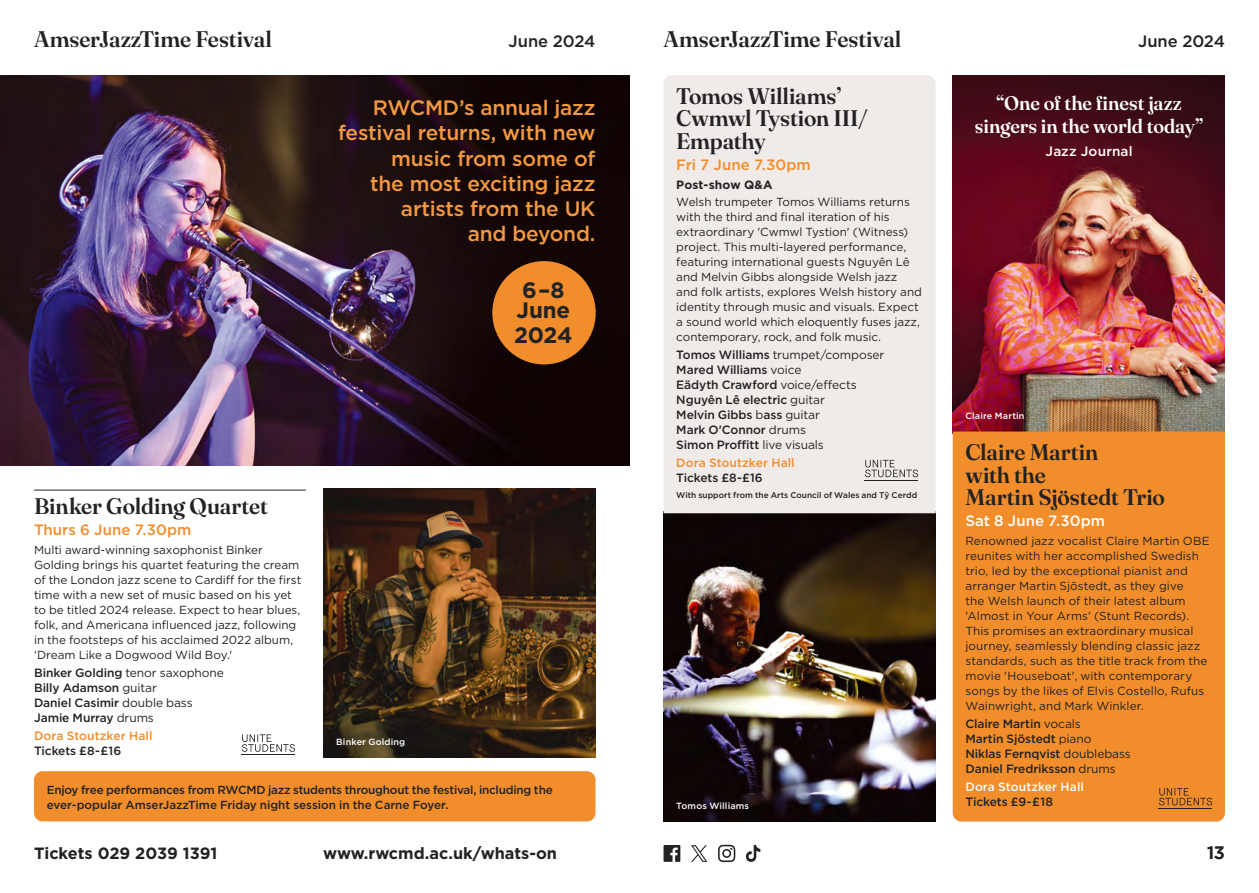
<style>
.page{position:relative;width:1259px;height:893px;background:#fff}
.page>*{position:absolute;margin:0;border:0;box-sizing:border-box;transform-origin:0 0}
.Heading{font:600 22.5px/22.5px "Fraunces 72 pt";letter-spacing:-.005em;color:#222225}
.Paragraph{font:700 22.35px/20.4px "Gotham";letter-spacing:-.01em;color:#222225}
.Intro_Para{font:500 20.85px/25px "Gotham";letter-spacing:-.01em;color:#f29941;text-align:right}
.Heading-2{font:600 19.65px/22.5px "Fraunces 72 pt";letter-spacing:-.01em;color:#fff;text-align:center}
.t1{font:500 17.85px "Gotham";color:#222225}
.t2{font:500 16.5px "Gotham";letter-spacing:-.005em;color:#222225}
.t3{font:700 16.35px "Gotham";color:#222225}
.Subheading{font:500 15px "Gotham";color:#f18d2b}
.Subheading-2{font:500 15px "Gotham";color:#fff}
.Heading-3{font:500 13.65px "Gotham";letter-spacing:.015em;color:#fff}
.Paragraph-2{font:500 12px "Gotham";letter-spacing:-.01em;color:#222225}
.Paragraph-3{font:12px "Gotham";letter-spacing:-.005em;color:#222225}
.Numbered_List_2{font:500 12px "Gotham";letter-spacing:-.01em;color:#222225}
.Numbered_List_1{font:500 12px "Gotham";letter-spacing:.005em;color:#f18d2b}
.Numbered_List_1-2{font:500 12px "Gotham";letter-spacing:.005em;color:#fff}
.Paragraph-4{font:700 12px "Gotham";letter-spacing:.005em;color:#222225}
.Paragraph-5{font:11.7px/15px "Gotham";color:#222225}
.Paragraph-6{font:500 11.7px/15px "Gotham";letter-spacing:-.02em;color:#222225}
.Paragraph-7{font:500 9px "Gotham";letter-spacing:.015em;color:#fff}
.Sign_Off{font:500 8.25px "Gotham";letter-spacing:.005em;color:#222225}
.s1{font-weight:500}
.s2{font-weight:400}
</style>
<div class="page">
<img style="left:663px;top:513px;width:272px;height:308px">
<img style="left:0;top:76px;width:629px;height:390px">
<div style="left:34px;top:771px;width:561px;height:50px;background:#f18d2b;border-radius:9px"></div>
<img style="left:952px;top:76px;width:273px;height:355px">
<svg style="left:663px;top:845px;width:17px;height:17px"></svg>
<svg style="left:718px;top:845px;width:17px;height:17px"></svg>
<svg style="left:746px;top:845px;width:14px;height:17px"></svg>
<svg style="left:691px;top:845px;width:16px;height:17px"></svg>
<hr style="left:34px;top:490px;width:272px;height:1px;background:#222225">
<img style="left:323px;top:489px;width:273px;height:268px">
<div style="left:663px;top:75px;width:272px;height:438px;background:#f0ebe8"></div>
<div style="left:952px;top:431px;width:273px;height:390px;background:#f18d2b"></div>
<div style="left:492px;top:261px;width:104px;height:103px;background:#f18d2b;border-radius:50%"></div>
<svg style="left:242px;top:734px;width:53px;height:18px"></svg>
<hr style="left:242px;top:754px;width:53px;height:1px;background:#222225">
<svg style="left:865px;top:460px;width:53px;height:17px"></svg>
<hr style="left:864px;top:480px;width:54px;height:1px;background:#222225">
<svg style="left:1159px;top:788px;width:53px;height:17px"></svg>
<hr style="left:1158px;top:808px;width:54px;height:1px;background:#222225">
<p class="Heading" style="left:34px;top:26px;width:239px">AmserJazzTime Festival</p>
<p class="t2" style="left:508px;top:30px;width:88px">June 2024</p>
<p class="Heading" style="left:663px;top:26px;width:239px">AmserJazzTime Festival</p>
<p class="t2" style="left:1138px;top:30px;width:88px">June 2024</p>
<p class="Heading" style="left:676px;top:83px;width:193px">Tomos Williamsʼ<br>Cwmwl Tystion III/<br>Empathy</p>
<p class="Subheading" style="left:676px;top:155px;width:136px">Fri 7 June 7.30pm</p>
<p class="Paragraph-4" style="left:676px;top:177px;width:98px">Post-show Q&amp;A</p>
<p class="Paragraph-5" style="left:676px;top:194px;width:247px">Welsh trumpeter Tomos Williams returns with the third and final iteration of his extraordinary 'Cwmwl Tystion' (Witness) project. This multi-layered performance, featuring international guests Nguyên Lê and Melvin Gibbs alongside Welsh jazz and folk artists, explores Welsh history and identity through music and visuals. Expect a sound world which eloquently fuses jazz, contemporary, rock, and folk music.</p>
<p class="Paragraph-3" style="left:676px;top:347px;width:210px"><span class="s1">Tomos Williams</span> trumpet/composer</p>
<p class="Paragraph-2" style="left:676px;top:362px;width:127px">Mared Williams <span class="s2">voice</span></p>
<p class="Paragraph-2" style="left:676px;top:377px;width:182px">Eädyth Crawford <span class="s2">voice/effects</span></p>
<p class="Paragraph-2" style="left:676px;top:392px;width:150px">Nguyên Lê electric <span class="s2">guitar</span></p>
<p class="Paragraph-2" style="left:676px;top:407px;width:145px">Melvin Gibbs <span class="s2">b</span>ass <span class="s2">guitar</span></p>
<p class="Paragraph-2" style="left:676px;top:422px;width:131px">Mark O'Connor <span class="s2">drums</span></p>
<p class="Paragraph-2" style="left:676px;top:437px;width:149px">Simon Proffitt <span class="s2">live visuals</span></p>
<p class="Numbered_List_1" style="left:676px;top:455px;width:120px">Dora Stoutzker Hall</p>
<p class="Numbered_List_2" style="left:676px;top:470px;width:88px">Tickets £8-£16</p>
<p class="Sign_Off" style="left:676px;top:490px;width:242px">With support from the Arts Council of Wales and Tŷ Cerdd</p>
<p class="Intro_Para" style="left:338px;top:95px;width:259px">RWCMD’s annual jazz festival returns, with new music from some of<br>the most exciting jazz artists from the UK<br>and beyond.</p>
<p class="Heading-2" style="left:975px;top:91px;width:230px">“One of the finest jazz singers in the world today”</p>
<p class="Heading-3" style="left:1045px;top:142px;width:89px">Jazz Journal</p>
<p class="Paragraph" style="left:516px;top:280px;width:55px">6–8<br>June</p>
<p class="Paragraph" style="left:514px;top:325px;width:60px">2024</p>
<p class="Paragraph-7" style="left:965px;top:410px;width:60px">Claire Martin</p>
<p class="Heading" style="left:965px;top:440px;width:201px">Claire Martin<br>with the<br>Martin Sjöstedt Trio</p>
<p class="Subheading-2" style="left:965px;top:511px;width:141px">Sat 8 June 7.30pm</p>
<p class="Paragraph-5" style="left:965px;top:533px;width:246px">Renowned jazz vocalist Claire Martin OBE reunites with her accomplished Swedish trio, led by the exceptional pianist and arranger Martin Sjöstedt, as they give<br>the Welsh launch of their latest album 'Almost in Your Arms' (Stunt Records).<br>This promises an extraordinary musical journey, seamlessly blending classic jazz standards, such as the title track from the movie 'Houseboat', with contemporary songs by the likes of Elvis Costello, Rufus Wainwright, and Mark Winkler.</p>
<p class="Paragraph-2" style="left:965px;top:716px;width:117px">Claire Martin <span class="s2">vocals</span></p>
<p class="Paragraph-2" style="left:965px;top:731px;width:128px">Martin Sjöstedt <span class="s2">piano</span></p>
<p class="Paragraph-2" style="left:965px;top:746px;width:167px">Niklas Fernqvist <span class="s2">doublebass</span></p>
<p class="Paragraph-2" style="left:965px;top:761px;width:152px">Daniel Fredriksson <span class="s2">drums</span></p>
<p class="Numbered_List_1-2" style="left:965px;top:779px;width:120px">Dora Stoutzker Hall</p>
<p class="Numbered_List_2" style="left:965px;top:794px;width:89px">Tickets £9-£18</p>
<p class="Heading" style="left:34px;top:493px;width:235px">Binker Golding Quartet</p>
<p class="Subheading" style="left:34px;top:519px;width:159px">Thurs 6 June 7.30pm</p>
<p class="Paragraph-5" style="left:34px;top:542px;width:269px">Multi award-winning saxophonist Binker Golding brings his quartet featuring the cream of the London jazz scene to Cardiff for the first time with a new set of music based on his yet to be titled 2024 release. Expect to hear blues, folk, and Americana influenced jazz, following in the footsteps of his acclaimed 2022 album, ‘Dream Like a Dogwood Wild Boy.'</p>
<p class="Paragraph-3" style="left:34px;top:665px;width:191px"><span class="s1">Binker Golding</span> tenor saxophone</p>
<p class="Paragraph-2" style="left:34px;top:680px;width:124px">Billy Adamson <span class="s2">guitar</span></p>
<p class="Paragraph-2" style="left:34px;top:695px;width:160px">Daniel Casimir <span class="s2">double bass</span></p>
<p class="Paragraph-2" style="left:34px;top:710px;width:121px">Jamie Murray <span class="s2">drums</span></p>
<p class="Numbered_List_1" style="left:34px;top:728px;width:120px">Dora Stoutzker Hall</p>
<p class="Numbered_List_2" style="left:34px;top:743px;width:89px">Tickets £8-£16</p>
<p class="Paragraph-7" style="left:336px;top:736px;width:70px">Binker Golding</p>
<p class="Paragraph-6" style="left:47px;top:782px;width:508px">Enjoy free performances from RWCMD jazz students throughout the festival, including the ever-popular AmserJazzTime Friday night session in the Carne Foyer.</p>
<p class="Paragraph-7" style="left:676px;top:800px;width:74px">Tomos Williams</p>
<p class="t3" style="left:34px;top:842px;width:185px">Tickets 029 2039 1391</p>
<p class="t3" style="left:323px;top:842px;width:235px">www.rwcmd.ac.uk/whats-on</p>
<p class="t1" style="left:1207px;top:841px;width:19px">13</p>
</div>
